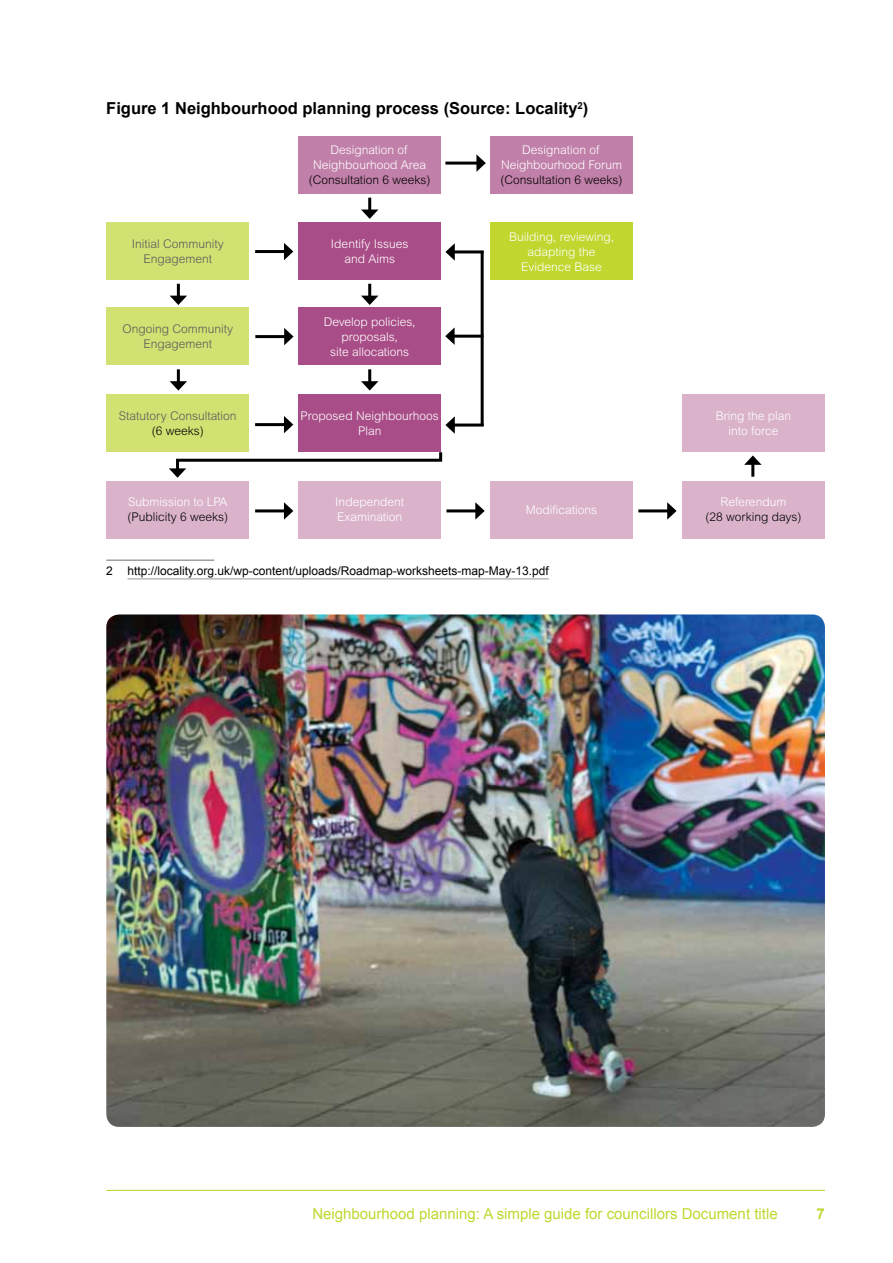
<style>
.page{position:relative;width:893px;height:1263px;background:#fff}
.page>*{position:absolute;margin:0;border:0;box-sizing:border-box;transform-origin:0 0}
.t1{font:700 16.5px "Arial";color:#000}
.t2{font:15px "Arial";color:#c1d72f}
.t3{font:700 15px "Arial";color:#c1d72f}
.t4{font:300 12px/15px "Arial MT Std";color:#fff;text-align:center}
.t5{font:300 12px "Arial MT Std";color:#000}
.t6{font:12px "Arial";color:#000}
.t7{font:300 12px/15px "Arial MT Std";color:#58595b;text-align:center}
</style>
<div class="page">
<hr style="left:106px;top:1190px;width:719px;height:1px;background:#c1d72f">
<div style="left:298px;top:136px;width:143px;height:58px;background:#c180a9"></div>
<div style="left:490px;top:136px;width:143px;height:58px;background:#c180a9"></div>
<div style="left:106px;top:223px;width:143px;height:57px;background:#d3e173"></div>
<div style="left:298px;top:223px;width:143px;height:57px;background:#a84d87"></div>
<div style="left:490px;top:223px;width:143px;height:57px;background:#c1d72f"></div>
<div style="left:106px;top:308px;width:143px;height:57px;background:#d3e173"></div>
<div style="left:298px;top:308px;width:143px;height:57px;background:#a84d87"></div>
<div style="left:106px;top:394px;width:143px;height:58px;background:#d3e173"></div>
<div style="left:298px;top:394px;width:143px;height:58px;background:#a84d87"></div>
<div style="left:682px;top:394px;width:143px;height:58px;background:#dab3cb"></div>
<div style="left:106px;top:481px;width:143px;height:57px;background:#dab3cb"></div>
<div style="left:298px;top:481px;width:143px;height:57px;background:#dab3cb"></div>
<div style="left:490px;top:481px;width:143px;height:57px;background:#dab3cb"></div>
<div style="left:682px;top:481px;width:143px;height:57px;background:#dab3cb"></div>
<hr style="left:445px;top:162px;width:34px;height:3px;background:#000">
<svg style="left:476px;top:154px;width:10px;height:18px"></svg>
<hr style="left:368px;top:198px;width:3px;height:14px;background:#000">
<svg style="left:361px;top:209px;width:17px;height:10px"></svg>
<hr style="left:368px;top:284px;width:3px;height:14px;background:#000">
<svg style="left:361px;top:296px;width:17px;height:9px"></svg>
<hr style="left:368px;top:369px;width:3px;height:15px;background:#000">
<svg style="left:361px;top:381px;width:17px;height:10px"></svg>
<hr style="left:751px;top:462px;width:3px;height:15px;background:#000">
<svg style="left:744px;top:455px;width:18px;height:10px"></svg>
<hr style="left:481px;top:251px;width:3px;height:175px;background:#000">
<hr style="left:452px;top:250px;width:32px;height:3px;background:#000">
<svg style="left:445px;top:243px;width:10px;height:18px"></svg>
<hr style="left:452px;top:423px;width:32px;height:3px;background:#000">
<svg style="left:445px;top:416px;width:10px;height:18px"></svg>
<hr style="left:452px;top:335px;width:31px;height:3px;background:#000">
<svg style="left:445px;top:327px;width:10px;height:18px"></svg>
<hr style="left:177px;top:284px;width:3px;height:14px;background:#000">
<svg style="left:170px;top:296px;width:17px;height:9px"></svg>
<hr style="left:177px;top:369px;width:3px;height:15px;background:#000">
<svg style="left:170px;top:381px;width:17px;height:10px"></svg>
<hr style="left:255px;top:423px;width:32px;height:3px;background:#000">
<svg style="left:284px;top:416px;width:9px;height:17px"></svg>
<hr style="left:255px;top:250px;width:32px;height:3px;background:#000">
<svg style="left:284px;top:243px;width:9px;height:17px"></svg>
<hr style="left:255px;top:335px;width:32px;height:3px;background:#000">
<svg style="left:284px;top:328px;width:10px;height:17px"></svg>
<hr style="left:255px;top:509px;width:32px;height:3px;background:#000">
<svg style="left:284px;top:502px;width:9px;height:18px"></svg>
<hr style="left:446px;top:509px;width:32px;height:3px;background:#000">
<svg style="left:475px;top:502px;width:10px;height:18px"></svg>
<hr style="left:638px;top:509px;width:32px;height:3px;background:#000">
<svg style="left:667px;top:502px;width:10px;height:18px"></svg>
<svg style="left:169px;top:452px;width:274px;height:26px"></svg>
<hr style="left:106px;top:560px;width:108px;height:1px;background:#6d6e71">
<hr style="left:128px;top:578px;width:421px;height:1px;background:#939598">
<img style="left:106px;top:614px;width:719px;height:513px">
<h1 class="t1" style="left:106px;top:97px;width:484px">Figure 1 Neighbourhood planning process (Source: Locality<sup>2</sup>)</h1>
<p class="t4" style="left:313px;top:143px;width:114px">Designation of<br>Neighbourhood Area</p>
<p class="t5" style="left:309px;top:173px;width:123px">(Consultation 6 weeks)</p>
<p class="t4" style="left:501px;top:143px;width:123px">Designation of<br>Neighbourhood Forum</p>
<p class="t5" style="left:501px;top:173px;width:123px">(Consultation 6 weeks)</p>
<p class="t7" style="left:132px;top:237px;width:93px">Initial Community<br>Engagement</p>
<p class="t4" style="left:331px;top:237px;width:79px">Identify Issues and Aims</p>
<p class="t4" style="left:509px;top:229px;width:106px">Building, reviewing, adapting the<br>Evidence Base</p>
<p class="t7" style="left:122px;top:321px;width:112px">Ongoing Community<br>Engagement</p>
<p class="t4" style="left:324px;top:314px;width:93px">Develop policies, proposals,<br>site allocations</p>
<p class="t7" style="left:119px;top:408px;width:119px">Statutory Consultation</p>
<p class="t5" style="left:152px;top:424px;width:54px">(6 weeks)</p>
<p class="t4" style="left:128px;top:495px;width:101px">Submission to LPA</p>
<p class="t5" style="left:127px;top:510px;width:102px">(Publicity 6 weeks)</p>
<p class="t4" style="left:301px;top:408px;width:140px">Proposed Neighbourhoos<br>Plan</p>
<p class="t4" style="left:716px;top:408px;width:77px">Bring the plan into force</p>
<p class="t4" style="left:335px;top:495px;width:70px;text-align:left">Independent<br>Examination</p>
<p class="t4" style="left:526px;top:502px;width:73px">Modifications</p>
<p class="t4" style="left:721px;top:495px;width:67px">Referendum</p>
<p class="t5" style="left:705px;top:510px;width:97px">(28 working days)</p>
<p class="t6" style="left:106px;top:563px;width:444px">2 http://locality.org.uk/wp-content/uploads/Roadmap-worksheets-map-May-13.pdf</p>
<p class="t2" style="left:312px;top:1203px;width:467px">Neighbourhood planning: A simple guide for councillors Document title</p>
<p class="t3" style="left:817px;top:1203px;width:10px">7</p>
</div>
